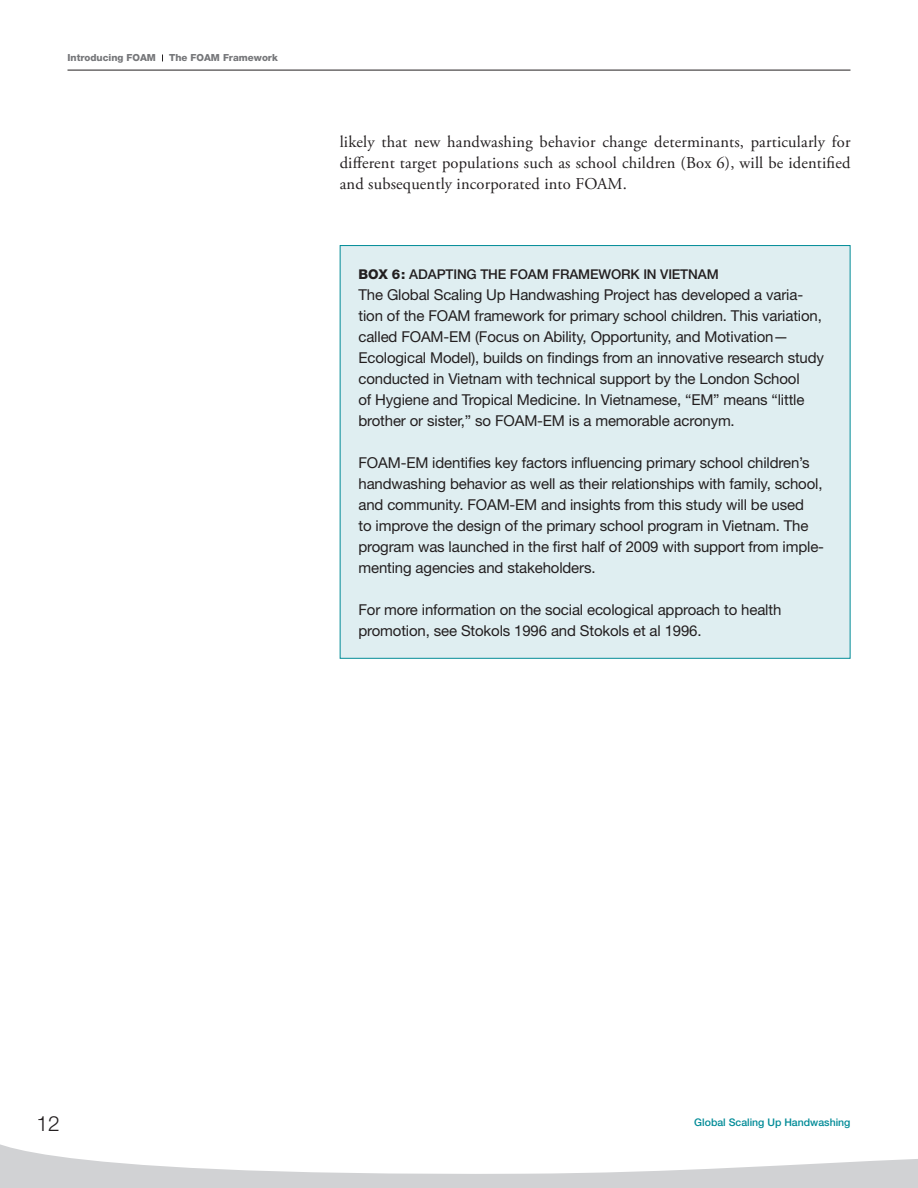
<style>
.page{position:relative;width:918px;height:1188px;background:#fff}
.page>*{position:absolute;margin:0;border:0;box-sizing:border-box;transform-origin:0 0}
.t1{font:300 21px "Helvetica Neue";color:#231f20}
.t2{font:16.5px/21px "Adobe Garamond Pro";letter-spacing:.01em;color:#231f20;text-align:justify}
.t3{font:15px/21px "Helvetica Neue";letter-spacing:-.01em;color:#231f20}
.t4{font:500 13.5px "Helvetica Neue";letter-spacing:-.01em;color:#231f20}
.t5{font:500 10.5px "Helvetica Neue";color:#008b97}
.t6{font:800 9.75px "Helvetica Neue";color:#757679}
.s1{font-weight:800}
</style>
<div class="page">
<svg style="left:0;top:1144px;width:917px;height:44px"></svg>
<svg style="left:917px;top:1159px;width:1px;height:29px"></svg>
<hr style="left:68px;top:70px;width:782px;height:1px;background:#231f20">
<div style="left:340px;top:246px;width:510px;height:412px;background:#dfeef1"></div>
<p class="t6" style="left:68px;top:55px;width:90px">Introducing FOAM</p>
<p class="t6" style="left:169px;top:55px;width:110px">The FOAM Framework</p>
<p class="t2" style="left:340px;top:133px;width:512px">likely that new handwashing behavior change determinants, particularly for different target populations such as school children (Box 6), will be identified and subsequently incorporated into FOAM.</p>
<p class="t4" style="left:358px;top:269px;width:362px"><span class="s1">BOX 6:</span> ADAPTING THE FOAM FRAMEWORK IN VIETNAM</p>
<p class="t3" style="left:358px;top:286px;width:467px">The Global Scaling Up Handwashing Project has developed a varia&shy;tion of the FOAM framework for primary school children. This variation, called FOAM-EM (Focus on Ability, Opportunity, and Motivation— Ecological Model), builds on findings from an innovative research study conducted in Vietnam with technical support by the London School<br>of Hygiene and Tropical Medicine. In Vietnamese, “EM” means “little brother or sister,” so FOAM-EM is a memorable acronym.</p>
<p class="t3" style="left:358px;top:454px;width:467px">FOAM-EM identifies key factors influencing primary school children’s handwashing behavior as well as their relationships with family, school, and community. FOAM-EM and insights from this study will be used<br>to improve the design of the primary school program in Vietnam. The program was launched in the first half of 2009 with support from imple&shy;menting agencies and stakeholders.</p>
<p class="t3" style="left:358px;top:601px;width:424px">For more information on the social ecological approach to health promotion, see Stokols 1996 and Stokols et al 1996.</p>
<h1 class="t1" style="left:37px;top:1116px;width:25px">12</h1>
<p class="t5" style="left:694px;top:1118px;width:158px">Global Scaling Up Handwashing</p>
</div>
